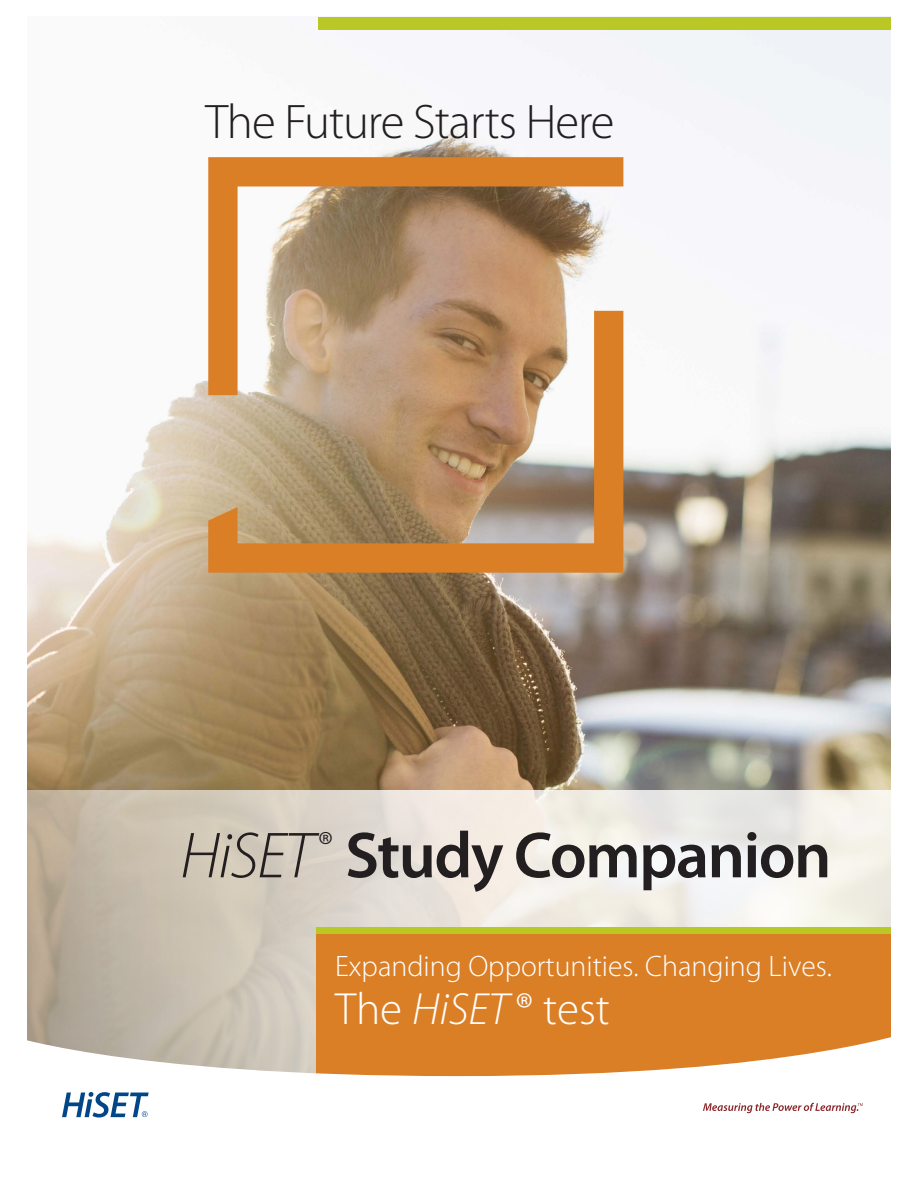
<style>
.page{position:relative;width:918px;height:1188px;background:#fff}
.page>*{position:absolute;margin:0;border:0;box-sizing:border-box;transform-origin:0 0}
.t1{font:600 65.55px "Myriad Pro";letter-spacing:-.025em;color:#231f20}
.t2{font:300 48.75px "Myriad Pro";letter-spacing:-.02em;color:#231f20}
.t3{font:300 45.3px "Myriad Pro";color:#fff}
.t4{font:300 29.7px "Myriad Pro";color:#fff}
.s1{font-weight:300;font-style:italic}
.s2{font-style:italic}
</style>
<div class="page">
<img style="left:27px;top:29px;width:864px;height:761px">
<svg style="left:208px;top:157px;width:415px;height:416px;background:#bf986f"></svg>
<svg style="left:27px;top:790px;width:864px;height:238px;background:#dbd4c9"></svg>
<div style="left:318px;top:17px;width:573px;height:12px;background:#b9c825"></div>
<div style="left:317px;top:933px;width:574px;height:190px;background:#da7f26"></div>
<div style="left:317px;top:927px;width:574px;height:7px;background:#b9c825"></div>
<svg style="left:27px;top:1028px;width:864px;height:95px;fill:#fff"></svg>
<svg style="left:703px;top:1103px;width:160px;height:10px;background:#dec3c4"></svg>
<div style="left:62px;top:1071px;width:181px;height:58px;background:#fff"></div>
<svg style="left:62px;top:1092px;width:87px;height:26px"></svg>
<h2 class="t2" style="left:206px;top:95px;width:411px">The Future Starts Here</h2>
<h1 class="t1" style="left:180px;top:819px;width:653px"><span class="s1">HiSET</span><sup>®</sup> Study Companion</h1>
<p class="t4" style="left:335px;top:950px;width:499px">Expanding Opportunities. Changing Lives.</p>
<h3 class="t3" style="left:335px;top:984px;width:276px">The <span class="s2">HiSET</span> ® test</h3>
</div>
